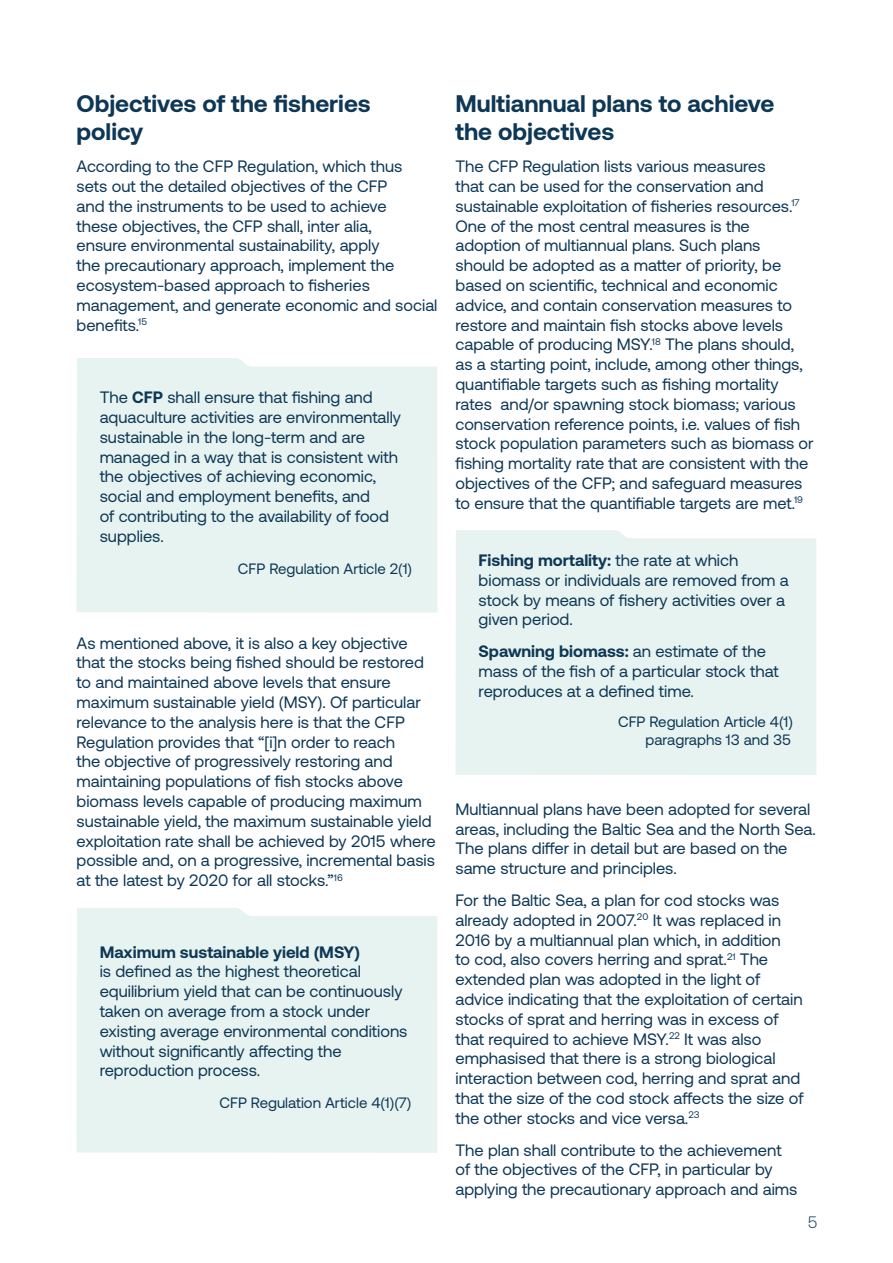
<style>
.page{position:relative;width:893px;height:1263px;background:#fff}
.page>*{position:absolute;margin:0;border:0;box-sizing:border-box;transform-origin:0 0}
.t1{font:700 24px/28.8px "Aeonik";color:#0d3755}
.t2{font:16.5px/19.8px "Aeonik";color:#0d3755}
.t3{font:700 16.5px "Aeonik";color:#0d3755}
.t4{font:16.5px "Aeonik Variable";color:#0d3755}
.t5{font:15px/18px "Aeonik";color:#0d3755;text-align:right}
.s1{font-weight:700}
</style>
<div class="page">
<div style="left:455px;top:530px;width:361px;height:245px;background:#e7f3f0"></div>
<div style="left:77px;top:358px;width:360px;height:255px;background:#e7f3f0"></div>
<div style="left:77px;top:908px;width:360px;height:245px;background:#e7f3f0"></div>
<h1 class="t1" style="left:77px;top:89px;width:296px">Objectives of the fisheries policy</h1>
<p class="t2" style="left:77px;top:157px;width:362px">According to the CFP Regulation, which thus<br>sets out the detailed objectives of the CFP<br>and the instruments to be used to achieve<br>these objectives, the CFP shall, inter alia,<br>ensure environmental sustainability, apply<br>the precautionary approach, implement the ecosystem-based approach to fisheries management, and generate economic and social benefits.<sup>15</sup></p>
<p class="t2" style="left:100px;top:388px;width:303px">The <span class="s1">CFP</span> shall ensure that fishing and aquaculture activities are environmentally sustainable in the long-term and are managed in a way that is consistent with the objectives of achieving economic, social and employment benefits, and<br>of contributing to the availability of food supplies.</p>
<p class="t5" style="left:238px;top:559px;width:176px">CFP Regulation Article 2(1)</p>
<p class="t2" style="left:77px;top:633px;width:361px">As mentioned above, it is also a key objective that the stocks being fished should be restored to and maintained above levels that ensure maximum sustainable yield (MSY). Of particular relevance to the analysis here is that the CFP Regulation provides that “[i]n order to reach<br>the objective of progressively restoring and maintaining populations of fish stocks above biomass levels capable of producing maximum sustainable yield, the maximum sustainable yield exploitation rate shall be achieved by 2015 where possible and, on a progressive, incremental basis at the latest by 2020 for all stocks.”<sup>16</sup></p>
<p class="t3" style="left:100px;top:942px;width:262px">Maximum sustainable yield (MSY)</p>
<p class="t2" style="left:100px;top:962px;width:309px">is defined as the highest theoretical equilibrium yield that can be continuously taken on average from a stock under existing average environmental conditions without significantly affecting the reproduction process.</p>
<p class="t5" style="left:219px;top:1094px;width:193px">CFP Regulation Article 4(1)(7)</p>
<h1 class="t1" style="left:455px;top:89px;width:320px">Multiannual plans to achieve the objectives</h1>
<p class="t2" style="left:455px;top:157px;width:360px">The CFP Regulation lists various measures<br>that can be used for the conservation and sustainable exploitation of fisheries resources.<sup>17<br></sup>One of the most central measures is the adoption of multiannual plans. Such plans should be adopted as a matter of priority, be based on scientific, technical and economic advice, and contain conservation measures to restore and maintain fish stocks above levels capable of producing MSY.<sup>18</sup> The plans should, as a starting point, include, among other things, quantifiable targets such as fishing mortality rates and/or spawning stock biomass; various conservation reference points, i.e. values of fish stock population parameters such as biomass or fishing mortality rate that are consistent with the objectives of the CFP; and safeguard measures to ensure that the quantifiable targets are met.<sup>19</sup></p>
<p class="t2" style="left:479px;top:550px;width:312px"><span class="s1">Fishing mortality:</span> the rate at which biomass or individuals are removed from a stock by means of fishery activities over a given period.</p>
<p class="t2" style="left:479px;top:642px;width:302px"><span class="s1">Spawning biomass:</span> an estimate of the mass of the fish of a particular stock that reproduces at a defined time.</p>
<p class="t5" style="left:618px;top:713px;width:176px">CFP Regulation Article 4(1) paragraphs 13 and 35</p>
<p class="t2" style="left:455px;top:799px;width:362px">Multiannual plans have been adopted for several areas, including the Baltic Sea and the North Sea.<br>The plans differ in detail but are based on the same structure and principles.</p>
<p class="t2" style="left:455px;top:890px;width:350px">For the Baltic Sea, a plan for cod stocks was already adopted in 2007.<sup>20</sup> It was replaced in 2016 by a multiannual plan which, in addition<br>to cod, also covers herring and sprat.<sup>21</sup> The extended plan was adopted in the light of advice indicating that the exploitation of certain stocks of sprat and herring was in excess of that required to achieve MSY.<sup>22</sup> It was also emphasised that there is a strong biological interaction between cod, herring and sprat and that the size of the cod stock affects the size of the other stocks and vice versa.<sup>23</sup></p>
<p class="t2" style="left:455px;top:1140px;width:343px">The plan shall contribute to the achievement of the objectives of the CFP, in particular by applying the precautionary approach and aims</p>
<p class="t4" style="left:808px;top:1213px;width:11px">5</p>
</div>
